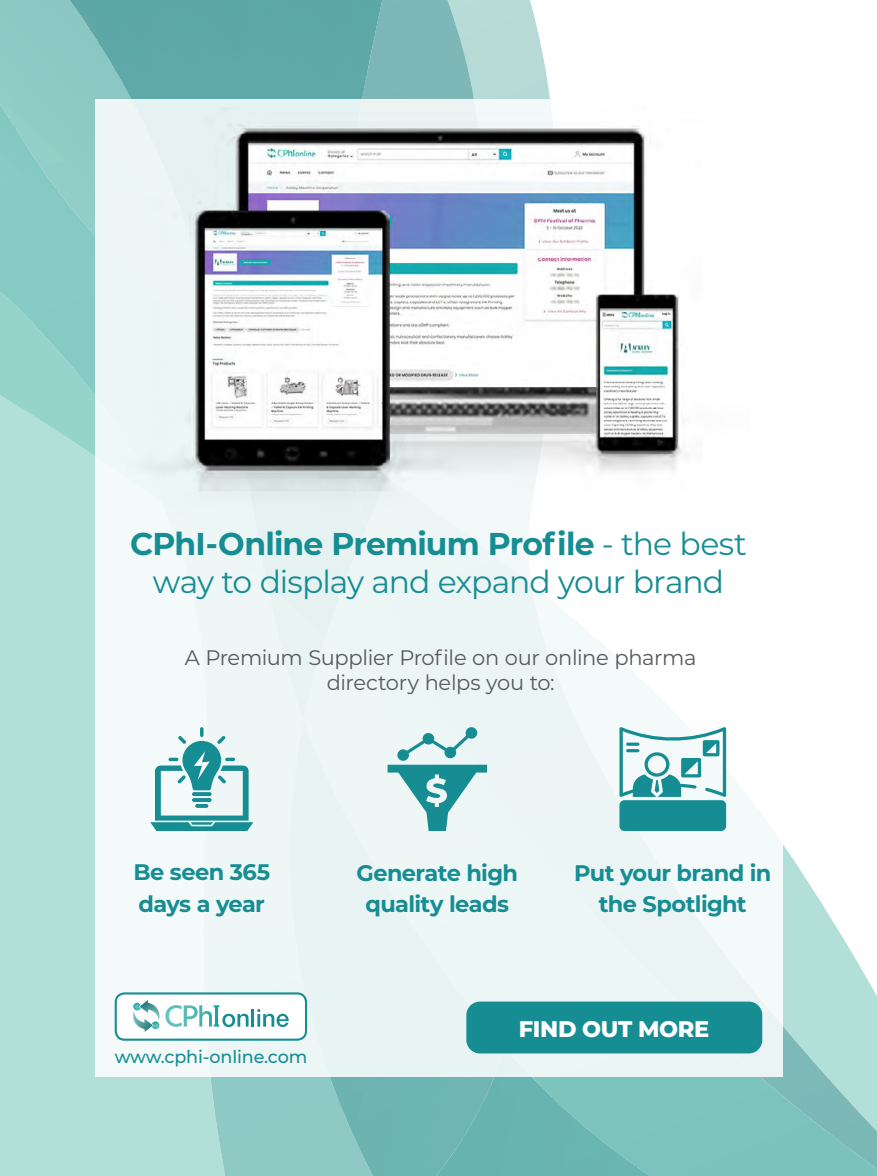
<style>
.page{position:relative;width:877px;height:1176px;background:#fff}
.page>*{position:absolute;margin:0;border:0;box-sizing:border-box;transform-origin:0 0}
.t1{font:31.5px/37.8px "Montserrat";letter-spacing:-.03em;color:#158d93;text-align:center}
.t2{font:700 22.5px/31.5px "Montserrat";letter-spacing:-.03em;color:#158d93;text-align:center}
.t3{font:800 22.5px "Montserrat";letter-spacing:-.015em;color:#fff}
.t4{font:21px/25.2px "Montserrat";letter-spacing:-.02em;color:#58595b;text-align:center}
.t5{font:500 17.7px "Montserrat";letter-spacing:-.01em;color:#158d93}
.s1{font-weight:700}
</style>
<div class="page">
<svg style="left:782px;top:844px;width:95px;height:254px"></svg>
<svg style="left:485px;top:0;width:65px;height:99px;background:#c0dfdb"></svg>
<img style="left:782px;top:1005px;width:26px;height:105px">
<img style="left:807px;top:1053px;width:41px;height:57px">
<img style="left:847px;top:1098px;width:30px;height:12px">
<div style="left:0;top:428px;width:182px;height:747px;background:#b2dfd8"></div>
<img style="left:0;top:305px;width:51px;height:123px">
<img style="left:51px;top:348px;width:40px;height:106px">
<img style="left:91px;top:399px;width:4px;height:82px">
<img style="left:182px;top:1076px;width:44px;height:99px">
<img style="left:0;top:104px;width:15px;height:201px">
<img style="left:14px;top:125px;width:42px;height:223px">
<img style="left:55px;top:187px;width:40px;height:212px">
<img style="left:759px;top:1075px;width:44px;height:100px">
<img style="left:801px;top:1110px;width:76px;height:65px">
<img style="left:376px;top:0;width:109px;height:99px">
<div style="left:70px;top:0;width:312px;height:31px;background:#5da7a7"></div>
<div style="left:137px;top:29px;width:239px;height:70px;background:#5fa9a9"></div>
<img style="left:89px;top:29px;width:48px;height:43px">
<img style="left:115px;top:70px;width:22px;height:29px">
<img style="left:299px;top:1076px;width:41px;height:31px">
<img style="left:340px;top:1076px;width:41px;height:99px">
<div style="left:469px;top:1076px;width:84px;height:99px;background:#68b4b0"></div>
<img style="left:552px;top:1096px;width:43px;height:79px">
<img style="left:593px;top:1133px;width:44px;height:42px">
<img style="left:436px;top:1125px;width:34px;height:50px">
<img style="left:635px;top:1165px;width:15px;height:10px">
<div style="left:95px;top:99px;width:687px;height:977px;background:linear-gradient(to right,#ebf6f5,#f5faf9)"></div>
<svg style="left:115px;top:992px;width:192px;height:48px"></svg>
<img style="left:127px;top:107px;width:623px;height:409px">
<svg style="left:388px;top:726px;width:99px;height:104px;background:#a6d4d5"></svg>
<svg style="left:150px;top:727px;width:103px;height:103px"></svg>
<svg style="left:619px;top:726px;width:107px;height:104px"></svg>
<div style="left:466px;top:1001px;width:296px;height:52px;background:#158d93;border-radius:13px"></div>
<p class="t1" style="left:130px;top:523px;width:618px"><span class="s1">CPhI-Online Premium Profile</span> - the best way to display and expand your brand</p>
<p class="t4" style="left:185px;top:643px;width:513px">A Premium Supplier Profile on our online pharma directory helps you to:</p>
<p class="t2" style="left:133px;top:855px;width:138px;text-align:left">Be seen 365 days a year</p>
<p class="t2" style="left:574px;top:855px;width:199px">Put your brand in the Spotlight</p>
<p class="t2" style="left:357px;top:855px;width:163px">Generate high quality leads</p>
<p class="t5" style="left:115px;top:1043px;width:194px">www.cphi-online.com</p>
<p class="t3" style="left:519px;top:1012px;width:192px">FIND OUT MORE</p>
</div>
